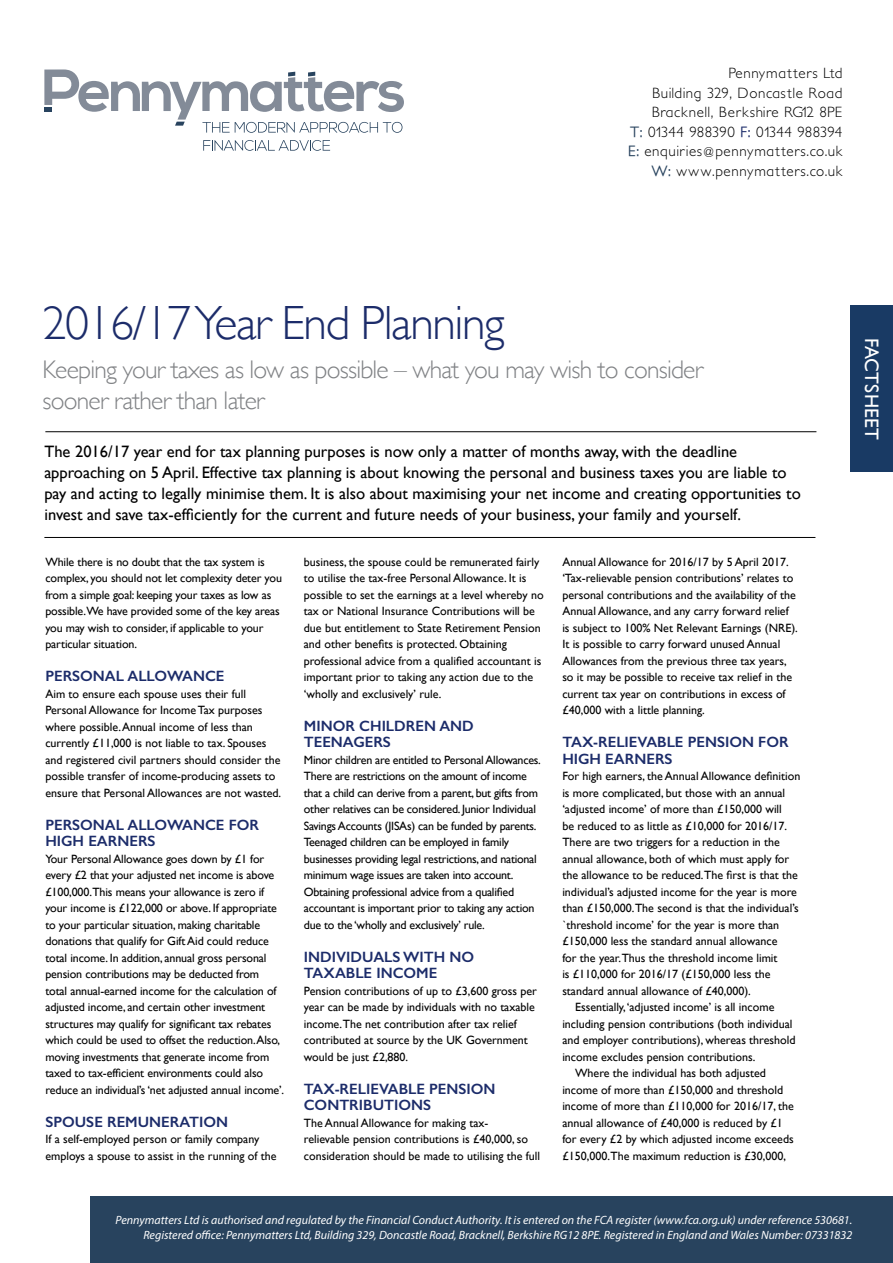
<style>
.page{position:relative;width:893px;height:1263px;background:#fff}
.page>*{position:absolute;margin:0;border:0;box-sizing:border-box;transform-origin:0 0}
.t1{font:300 48px "Gill Sans";letter-spacing:-.03em;color:#1c2c6a}
.t2{font:300 25.5px/31.5px "Gill Sans";letter-spacing:-.03em;color:#808285}
.t3{font:19.5px "Gill Sans";letter-spacing:.01em;color:#fff}
.t4{font:16.5px/21px "Gill Sans";color:#000}
.t5{font:600 15px/16.5px "Gill Sans";color:#1c2c6a}
.t6{font:300 15px/19.5px "Petita";letter-spacing:.04em;color:#000;text-align:right}
.t7{font:12px/16.5px "Gill Sans";color:#000}
.t8{font:12px/16.5px "Gill Sans";letter-spacing:-.02em;color:#000}
.t9{font:italic 12px/14.4px "Myriad Pro";color:#fff;text-align:right}
.s1{font-weight:500;color:#28435e}
.s2{font-weight:500;color:#1c2c6a}
</style>
<div class="page">
<hr style="left:44px;top:537px;width:771px;height:1px;background:#000">
<hr style="left:45px;top:431px;width:771px;height:1px;background:#000">
<div style="left:850px;top:306px;width:43px;height:166px;background:#193a64"></div>
<div style="left:90px;top:1196px;width:803px;height:67px;background:#28435e"></div>
<svg style="left:203px;top:140px;width:127px;height:11px"></svg>
<svg style="left:44px;top:69px;width:360px;height:64px"></svg>
<p class="t6" style="left:628px;top:63px;width:216px">Pennymatters Ltd<br>Building 329, Doncastle Road<br>Bracknell, Berkshire RG12 8PE<br><span class="s1">T:</span> 01344 988390 <span class="s2">F:</span> 01344 988394<br><span class="s1">E:</span> enquiries@pennymatters.co.uk<br><span class="s1">W:</span> www.pennymatters.co.uk</p>
<h1 class="t1" style="left:43px;top:296px;width:464px">2016/17 Year End Planning</h1>
<h2 class="t2" style="left:43px;top:354px;width:662px">Keeping your taxes as low as possible – what you may wish to consider sooner rather than later</h2>
<p class="t4" style="left:44px;top:441px;width:758px">The 2016/17 year end for tax planning purposes is now only a matter of months away, with the deadline approaching on 5 April. Effective tax planning is about knowing the personal and business taxes you are liable to pay and acting to legally minimise them. It is also about maximising your net income and creating opportunities to invest and save tax-efficiently for the current and future needs of your business, your family and yourself.</p>
<p class="t7" style="left:45px;top:553px;width:238px">While there is no doubt that the tax system is complex, you should not let complexity deter you from a simple goal: keeping your taxes as low as possible.We have provided some of the key areas you may wish to consider, if applicable to your particular situation.</p>
<p class="t5" style="left:45px;top:668px;width:181px">PERSONAL ALLOWANCE</p>
<p class="t7" style="left:45px;top:685px;width:237px">Aim to ensure each spouse uses their full Personal Allowance for Income Tax purposes where possible. Annual income of less than currently £11,000 is not liable to tax. Spouses and registered civil partners should consider the possible transfer of income-producing assets to ensure that Personal Allowances are not wasted.</p>
<p class="t5" style="left:45px;top:816px;width:215px">PERSONAL ALLOWANCE FOR<br>HIGH EARNERS</p>
<p class="t7" style="left:45px;top:850px;width:240px">Your Personal Allowance goes down by £1 for every £2 that your adjusted net income is above £100,000.This means your allowance is zero if your income is £122,000 or above. If appropriate to your particular situation, making charitable donations that qualify for Gift Aid could reduce total income. In addition, annual gross personal pension contributions may be deducted from<br>total annual-earned income for the calculation of adjusted income, and certain other investment structures may qualify for significant tax rebates which could be used to offset the reduction.Also, moving investments that generate income from taxed to tax-efficient environments could also reduce an individual’s ‘net adjusted annual income’.</p>
<p class="t5" style="left:45px;top:1113px;width:184px">SPOUSE REMUNERATION</p>
<p class="t7" style="left:45px;top:1131px;width:233px">If a self-employed person or family company employs a spouse to assist in the running of the</p>
<p class="t7" style="left:304px;top:553px;width:241px">business, the spouse could be remunerated fairly to utilise the tax-free Personal Allowance. It is possible to set the earnings at a level whereby no tax or National Insurance Contributions will be due but entitlement to State Retirement Pension and other benefits is protected. Obtaining professional advice from a qualified accountant is important prior to taking any action due to the ‘wholly and exclusively’ rule.</p>
<p class="t5" style="left:304px;top:717px;width:172px">MINOR CHILDREN AND<br>TEENAGERS</p>
<p class="t8" style="left:304px;top:751px;width:239px">Minor children are entitled to Personal Allowances.<br>There are restrictions on the amount of income that a child can derive from a parent, but gifts from other relatives can be considered. Junior Individual Savings Accounts (JISAs) can be funded by parents.<br>Teenaged children can be employed in family businesses providing legal restrictions, and national minimum wage issues are taken into account.<br>Obtaining professional advice from a qualified accountant is important prior to taking any action due to the ‘wholly and exclusively’ rule.</p>
<p class="t5" style="left:304px;top:948px;width:172px">INDIVIDUALS WITH NO<br>TAXABLE INCOME</p>
<p class="t7" style="left:304px;top:982px;width:235px">Pension contributions of up to £3,600 gross per year can be made by individuals with no taxable income.The net contribution after tax relief contributed at source by the UK Government would be just £2,880.</p>
<p class="t5" style="left:304px;top:1080px;width:193px">TAX-RELIEVABLE PENSION<br>CONTRIBUTIONS</p>
<p class="t7" style="left:304px;top:1114px;width:238px">The Annual Allowance for making tax-<br>relievable pension contributions is £40,000, so consideration should be made to utilising the full</p>
<p class="t7" style="left:562px;top:553px;width:237px">Annual Allowance for 2016/17 by 5 April 2017. ‘Tax-relievable pension contributions’ relates to personal contributions and the availability of the Annual Allowance, and any carry forward relief is subject to 100% Net Relevant Earnings (NRE).<br>It is possible to carry forward unused Annual Allowances from the previous three tax years, so it may be possible to receive tax relief in the current tax year on contributions in excess of £40,000 with a little planning.</p>
<p class="t5" style="left:562px;top:734px;width:228px">TAX-RELIEVABLE PENSION FOR<br>HIGH EARNERS</p>
<p class="t7" style="left:562px;top:768px;width:239px">For high earners, the Annual Allowance definition</p>
<p class="t7" style="left:562px;top:784px;width:224px">is more complicated, but those with an annual</p>
<p class="t7" style="left:562px;top:801px;width:221px">‘adjusted income’ of more than £150,000 will</p>
<p class="t7" style="left:562px;top:817px;width:226px">be reduced to as little as £10,000 for 2016/17.</p>
<p class="t7" style="left:562px;top:834px;width:219px">There are two triggers for a reduction in the</p>
<p class="t7" style="left:562px;top:850px;width:228px">annual allowance, both of which must apply for</p>
<p class="t7" style="left:562px;top:867px;width:237px">the allowance to be reduced.The first is that the</p>
<p class="t7" style="left:562px;top:883px;width:236px">individual’s adjusted income for the year is more</p>
<p class="t7" style="left:562px;top:900px;width:238px">than £150,000.The second is that the individual’s</p>
<p class="t7" style="left:562px;top:916px;width:218px">`threshold income’ for the year is more than</p>
<p class="t7" style="left:562px;top:933px;width:217px">£150,000 less the standard annual allowance</p>
<p class="t7" style="left:562px;top:949px;width:217px">for the year.Thus the threshold income limit</p>
<p class="t7" style="left:562px;top:966px;width:210px">is £110,000 for 2016/17 (£150,000 less the</p>
<p class="t7" style="left:562px;top:982px;width:190px">standard annual allowance of £40,000).</p>
<p class="t7" style="left:575px;top:999px;width:201px">Essentially, ‘adjusted income’ is all income</p>
<p class="t7" style="left:562px;top:1015px;width:232px">including pension contributions (both individual</p>
<p class="t7" style="left:562px;top:1032px;width:235px">and employer contributions), whereas threshold</p>
<p class="t7" style="left:562px;top:1048px;width:195px">income excludes pension contributions.</p>
<p class="t7" style="left:575px;top:1065px;width:192px">Where the individual has both adjusted</p>
<p class="t7" style="left:562px;top:1081px;width:222px">income of more than £150,000 and threshold</p>
<p class="t7" style="left:562px;top:1098px;width:233px">income of more than £110,000 for 2016/17, the</p>
<p class="t7" style="left:562px;top:1114px;width:222px">annual allowance of £40,000 is reduced by £1</p>
<p class="t7" style="left:562px;top:1131px;width:233px">for every £2 by which adjusted income exceeds</p>
<p class="t7" style="left:562px;top:1147px;width:225px">£150,000.The maximum reduction is £30,000,</p>
<h3 class="t3" style="left:883px;top:338px;width:104px;rotate:90deg">FACTSHEET</h3>
<p class="t9" style="left:116px;top:1213px;width:738px">Pennymatters Ltd is authorised and regulated by the Financial Conduct Authority. It is entered on the FCA register (www.fca.org.uk) under reference 530681.<br>Registered office: Pennymatters Ltd, Building 329, Doncastle Road, Bracknell, Berkshire RG12 8PE. Registered in England and Wales Number: 07331832</p>
</div>
